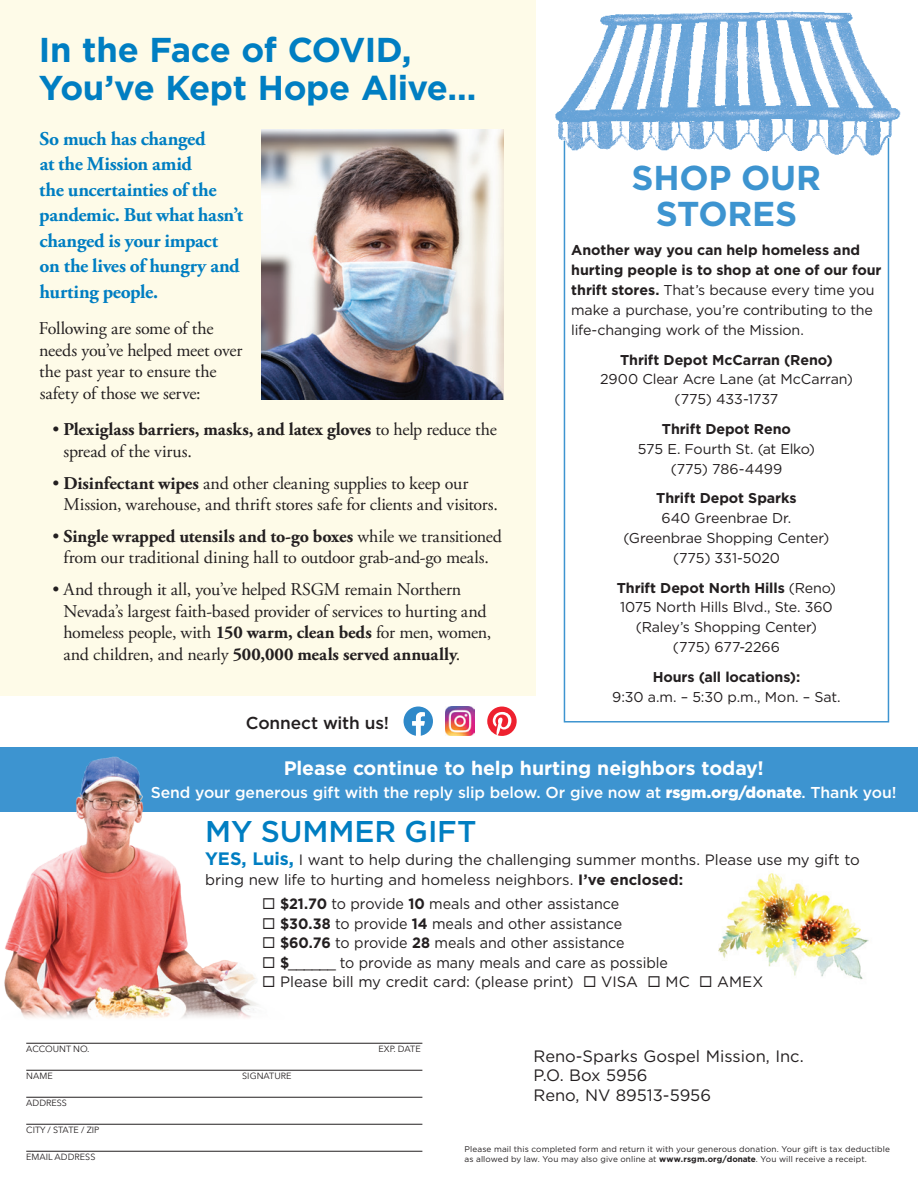
<style>
.page{position:relative;width:918px;height:1188px;background:#fff}
.page>*{position:absolute;margin:0;border:0;box-sizing:border-box;transform-origin:0 0}
.t1{font:700 34.5px/39px "Gotham";letter-spacing:-.015em;color:#007ec2}
.t2{font:700 34.5px/36px "Gotham";letter-spacing:-.01em;color:#3d94d0;text-align:center}
.t3{font:500 30px "Gotham";color:#007ec2}
.t4{font:700 19.5px/25.5px "Adobe Garamond Pro";letter-spacing:-.015em;color:#007ec2}
.t5{font:700 19.5px "Gotham";letter-spacing:-.005em;color:#fff}
.t6{font:18px/21.8px "Adobe Garamond Pro";letter-spacing:-.01em;color:#231f20}
.t7{font:700 18px/21.8px "Adobe Garamond Pro";letter-spacing:-.005em;color:#231f20}
.t8{font:500 17.25px "Gotham";letter-spacing:-.01em;color:#231f20}
.t9{font:16.5px/19.5px "Gotham";color:#231f20}
.t10{font:500 15.75px "Gotham";letter-spacing:-.01em;color:#fff}
.t11{font:15px/19.5px "Gotham";letter-spacing:-.005em;color:#231f20}
.t12{font:15px "Gotham";letter-spacing:-.005em;color:#231f20;scale:.95 1}
.t13{font:14.25px/20px "Gotham";letter-spacing:-.01em;color:#231f20;text-align:center}
.t14{font:700 14.25px "Gotham";letter-spacing:-.005em;color:#231f20}
.t15{font:9px "Avenir Next";color:#231f20}
.t16{font:8.25px/10.5px "Gotham";letter-spacing:.015em;color:#231f20}
.s1{font-weight:400}
.s2{font-weight:700}
.s3{font-weight:900}
.s4{font-weight:700;font-size:18px;color:#007ec2}
</style>
<div class="page">
<div style="left:564px;top:127px;width:325px;height:596px;background:#fff;border:2px solid #3d94d0"></div>
<img style="left:718px;top:873px;width:151px;height:107px">
<div style="left:0;top:0;width:536px;height:696px;background:#fefbe8"></div>
<div style="left:0;top:747px;width:918px;height:64px;background:#3d94d0"></div>
<hr style="left:26px;top:1043px;width:396px;height:1px;background:#231f20">
<hr style="left:26px;top:1070px;width:396px;height:1px;background:#231f20">
<hr style="left:26px;top:1097px;width:396px;height:1px;background:#231f20">
<hr style="left:26px;top:1124px;width:396px;height:1px;background:#231f20">
<hr style="left:26px;top:1151px;width:396px;height:1px;background:#231f20">
<img style="left:0;top:756px;width:298px;height:263px">
<img style="left:555px;top:11px;width:346px;height:146px">
<svg style="left:404px;top:707px;width:29px;height:29px"></svg>
<img style="left:446px;top:707px;width:28px;height:28px">
<svg style="left:487px;top:707px;width:30px;height:29px"></svg>
<img style="left:262px;top:129px;width:242px;height:270px">
<h1 class="t1" style="left:39px;top:30px;width:439px">In the Face of COVID,<br>You’ve Kept Hope Alive…</h1>
<p class="t4" style="left:39px;top:126px;width:205px">So much has changed<br>at the Mission amid<br>the uncertainties of the pandemic. But what hasn’t changed is your impact<br>on the lives of hungry and hurting people.</p>
<p class="t6" style="left:39px;top:318px;width:205px">Following are some of the needs you’ve helped meet over the past year to ensure the safety of those we serve:</p>
<p class="t7" style="left:64px;top:419px;width:435px;text-indent:-11px"><span class="s1">•</span> Plexiglass barriers, masks, and latex gloves <span class="s1">to help reduce the spread of the virus.</span></p>
<p class="t6" style="left:64px;top:473px;width:436px;text-indent:-11px">• <span class="s2">Disinfectant wipes</span> and other cleaning supplies to keep our<br>Mission, warehouse, and thrift stores safe for clients and visitors.</p>
<p class="t6" style="left:52px;top:526px;width:451px;text-align:center">• <span class="s2">Single wrapped utensils and to-go boxes</span> while we transitioned from our traditional dining hall to outdoor grab-and-go meals.</p>
<p class="t6" style="left:64px;top:579px;width:429px;text-indent:-11px">• And through it all, you’ve helped RSGM remain Northern Nevada’s largest faith-based provider of services to hurting and homeless people, with <span class="s2">150 warm, clean beds</span> for men, women, and children, and nearly <span class="s2">500,000 meals served annually</span>.</p>
<p class="t8" style="left:246px;top:711px;width:145px">Connect with us!</p>
<h1 class="t2" style="left:632px;top:159px;width:191px">SHOP OUR<br>STORES</h1>
<p class="t13" style="left:571px;top:240px;width:312px;text-align:left"><span class="s2">Another way you can help homeless and hurting people is to shop at one of our four thrift stores.</span> That’s because every time you make a purchase, you’re contributing to the life-changing work of the Mission.</p>
<p class="t14" style="left:620px;top:350px;width:214px">Thrift Depot McCarran (Reno)</p>
<p class="t13" style="left:600px;top:369px;width:254px">2900 Clear Acre Lane (at McCarran) (775) 433-1737</p>
<p class="t14" style="left:662px;top:419px;width:131px">Thrift Depot Reno</p>
<p class="t13" style="left:638px;top:439px;width:179px">575 E. Fourth St. (at Elko) (775) 786-4499</p>
<p class="t14" style="left:656px;top:489px;width:142px">Thrift Depot Sparks</p>
<p class="t13" style="left:624px;top:508px;width:207px">640 Greenbrae Dr. (Greenbrae Shopping Center) (775) 331-5020</p>
<p class="t13" style="left:617px;top:577px;width:221px"><span class="s2">Thrift Depot North Hills</span> (Reno)<br>1075 North Hills Blvd., Ste. 360 (Raley’s Shopping Center) (775) 677-2266</p>
<p class="t14" style="left:653px;top:667px;width:149px">Hours (all locations):</p>
<p class="t13" style="left:612px;top:686px;width:230px">9:30 a.m. – 5:30 p.m., Mon. – Sat.</p>
<p class="t5" style="left:284px;top:755px;width:482px">Please continue to help hurting neighbors today!</p>
<p class="t10" style="left:151px;top:782px;width:747px">Send your generous gift with the reply slip below. Or give now at <span class="s3">rsgm.org/donate</span>. Thank you!</p>
<h2 class="t3" style="left:205px;top:812px;width:273px">MY SUMMER GIFT</h2>
<p class="t11" style="left:205px;top:850px;width:656px"><span class="s4">YES, Luis,</span> I want to help during the challenging summer months. Please use my gift to bring new life to hurting and homeless neighbors. <span class="s2">I’ve enclosed:</span></p>
<p class="t12" style="left:262px;top:895px;width:377px">◻ <span class="s2">$21.70</span> to provide <span class="s2">10</span> meals and other assistance</p>
<p class="t12" style="left:262px;top:914px;width:380px">◻ <span class="s2">$30.38</span> to provide <span class="s2">14</span> meals and other assistance</p>
<p class="t12" style="left:262px;top:934px;width:383px">◻ <span class="s2">$60.76</span> to provide <span class="s2">28</span> meals and other assistance</p>
<p class="t12" style="left:262px;top:953px;width:429px">◻ <span class="s2">$</span>______ to provide as many meals and care as possible</p>
<p class="t11" style="left:262px;top:972px;width:503px">◻ Please bill my credit card: (please print) ◻ VISA ◻ MC ◻ AMEX</p>
<p class="t15" style="left:26px;top:1042px;width:65px">ACCOUNT NO.</p>
<p class="t15" style="left:379px;top:1042px;width:44px">EXP. DATE</p>
<p class="t15" style="left:26px;top:1069px;width:28px">NAME</p>
<p class="t15" style="left:242px;top:1069px;width:51px">SIGNATURE</p>
<p class="t15" style="left:26px;top:1096px;width:42px">ADDRESS</p>
<p class="t15" style="left:26px;top:1123px;width:75px">CITY / STATE / ZIP</p>
<p class="t15" style="left:26px;top:1150px;width:71px">EMAIL ADDRESS</p>
<p class="t9" style="left:534px;top:1046px;width:272px">Reno-Sparks Gospel Mission, Inc.<br>P.O. Box 5956<br>Reno, NV 89513-5956</p>
<p class="t16" style="left:465px;top:1143px;width:427px">Please mail this completed form and return it with your generous donation. Your gift is tax deductible as allowed by law. You may also give online at <span class="s2">www.rsgm.org/donate</span>. You will receive a receipt.</p>
</div>
